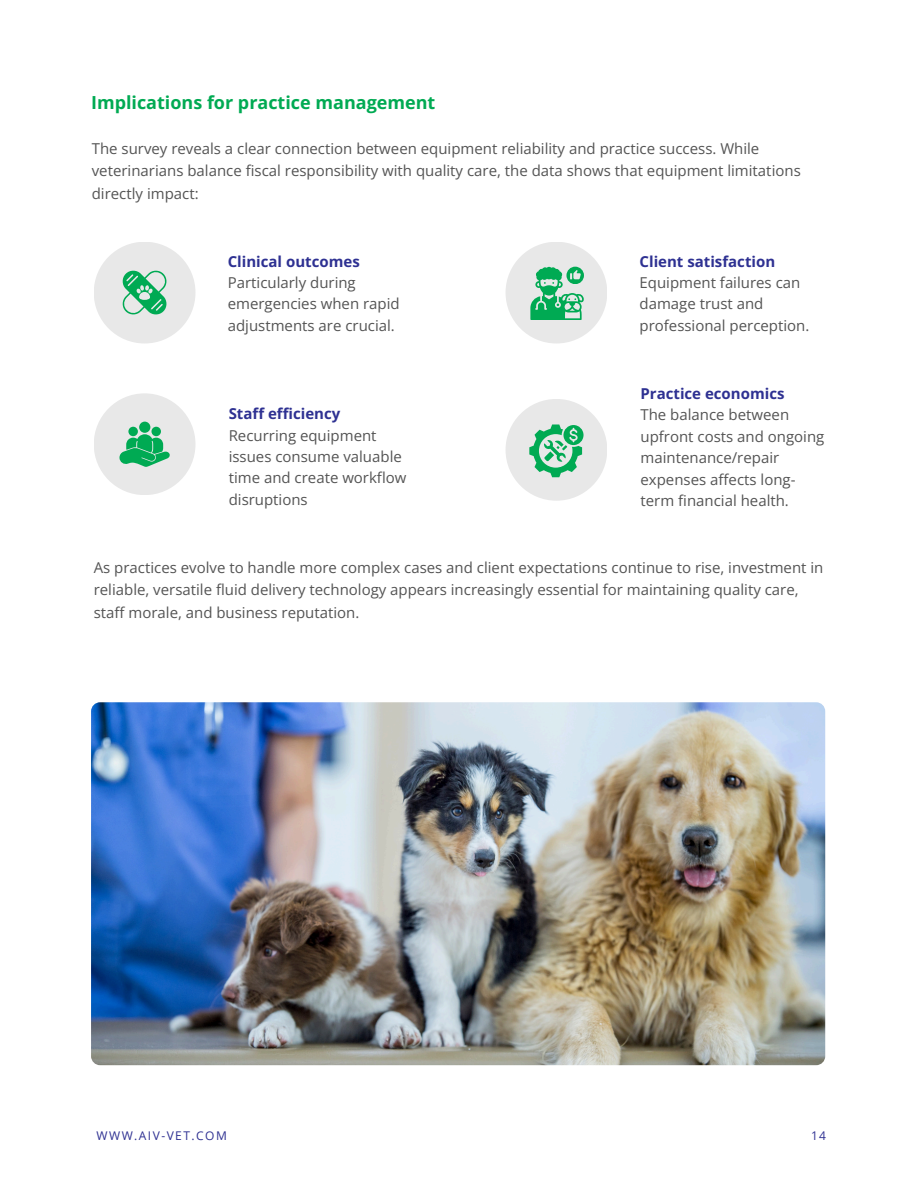
<style>
.page{position:relative;width:918px;height:1188px;background:#fff}
.page>*{position:absolute;margin:0;border:0;box-sizing:border-box;transform-origin:0 0}
.t1{font:700 18px "Open Sans";color:#00aa53}
.t2{font:15px/21.3px "Open Sans";color:#545454}
.t3{font:12px "Open Sans";letter-spacing:.125em;color:#2f3192}
.s1{font-weight:700;color:#2e3192}
</style>
<div class="page">
<img style="left:91px;top:702px;width:734px;height:363px;border-radius:9px">
<div style="left:94px;top:242px;width:102px;height:101px;background:#e8e8e8;border-radius:50%"></div>
<svg style="left:122px;top:270px;width:45px;height:45px"></svg>
<div style="left:506px;top:242px;width:101px;height:101px;background:#e8e8e8;border-radius:50%"></div>
<svg style="left:530px;top:267px;width:54px;height:53px"></svg>
<div style="left:506px;top:399px;width:101px;height:102px;background:#e8e8e8;border-radius:50%"></div>
<svg style="left:529px;top:425px;width:54px;height:52px"></svg>
<div style="left:94px;top:393px;width:102px;height:102px;background:#e8e8e8;border-radius:50%"></div>
<div style="left:139px;top:422px;width:11px;height:11px;background:#00aa53;border-radius:50%"></div>
<div style="left:151px;top:427px;width:10px;height:9px;background:#00aa53;border-radius:50%"></div>
<div style="left:128px;top:427px;width:10px;height:9px;background:#00aa53;border-radius:50%"></div>
<svg style="left:119px;top:434px;width:51px;height:32px"></svg>
<p class="t1" style="left:91px;top:90px;width:346px">Implications for practice management</p>
<p class="t2" style="left:92px;top:137px;width:711px;line-height:22.5px">The survey reveals a clear connection between equipment reliability and practice success. While veterinarians balance fiscal responsibility with quality care, the data shows that equipment limitations directly impact:</p>
<p class="t2" style="left:228px;top:250px;width:173px"><span class="s1">Clinical outcomes<br></span>Particularly during emergencies when rapid adjustments are crucial.</p>
<p class="t2" style="left:640px;top:250px;width:171px"><span class="s1">Client satisfaction<br></span>Equipment failures can damage trust and professional perception.</p>
<h2 class="t2" style="left:229px;top:403px;width:179px"><span class="s1">Staff efficiency<br></span>Recurring equipment issues consume valuable time and create workflow disruptions</h2>
<p class="t2" style="left:641px;top:383px;width:185px"><span class="s1">Practice economics<br></span>The balance between upfront costs and ongoing maintenance/repair expenses affects long&shy;term financial health.</p>
<h2 class="t2" style="left:94px;top:556px;width:731px;line-height:22.5px">As practices evolve to handle more complex cases and client expectations continue to rise, investment in reliable, versatile fluid delivery technology appears increasingly essential for maintaining quality care, staff morale, and business reputation.</h2>
<h2 class="t3" style="left:97px;top:1127px;width:132px">WWW.AIV-VET.COM</h2>
<p class="t3" style="left:811px;top:1127px;width:17px">14</p>
</div>
